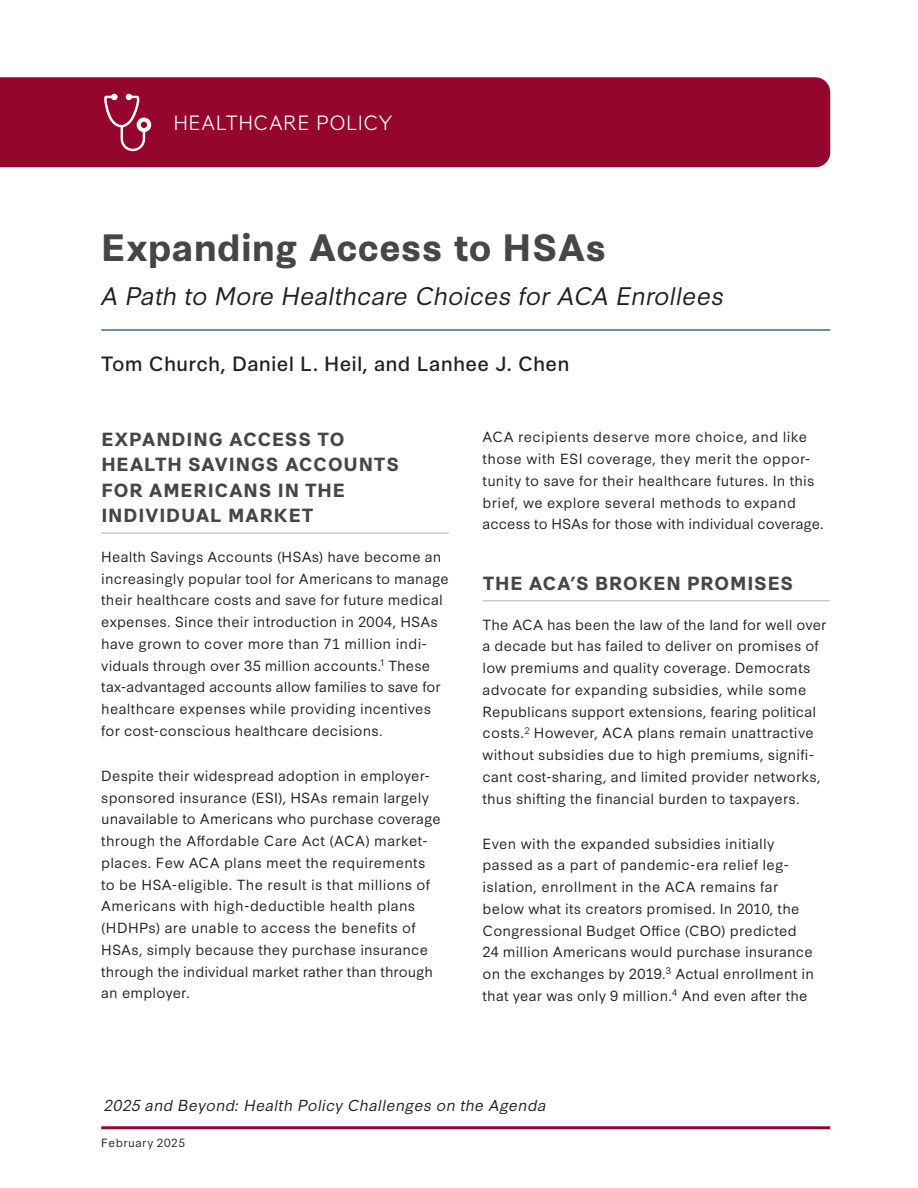
<style>
.page{position:relative;width:918px;height:1188px;background:#fff}
.page>*{position:absolute;margin:0;border:0;box-sizing:border-box;transform-origin:0 0}
.t1{font:700 36px "Synthese";color:#454647}
.t2{font:italic 24px "Synthese";letter-spacing:-.005em;color:#231f20}
.t3{font:19.5px "Synthese";letter-spacing:.005em;color:#231f20}
.t4{font:300 19.5px "Synthese";letter-spacing:.02em;color:#fff}
.t5{font:700 18px/25.5px "Synthese";letter-spacing:.04em;color:#454647}
.t6{font:italic 15px "Synthese";letter-spacing:.015em;color:#231f20}
.t7{font:13.8px/21.8px "Synthese";letter-spacing:.015em;color:#231f20}
.t8{font:11.25px "Synthese";letter-spacing:.04em;color:#231f20}
</style>
<div class="page">
<div style="left:0;top:77px;width:830px;height:90px;background:#95062f"></div>
<hr style="left:101px;top:1126px;width:729px;height:3px;background:#95062f">
<div style="left:137px;top:118px;width:14px;height:14px;border:4px solid #fff;border-radius:50%"></div>
<svg style="left:102px;top:94px;width:44px;height:58px"></svg>
<hr style="left:101px;top:329px;width:729px;height:2px;background:#40687e">
<hr style="left:483px;top:600px;width:347px;height:1px;background:#b6b7bb">
<hr style="left:101px;top:533px;width:348px;height:1px;background:#b6b7bb">
<h3 class="t4" style="left:173px;top:106px;width:220px">HEALTHCARE POLICY</h3>
<h1 class="t1" style="left:101px;top:219px;width:507px">Expanding Access to HSAs</h1>
<h2 class="t2" style="left:101px;top:276px;width:624px">A Path to More Healthcare Choices for ACA Enrollees</h2>
<h3 class="t3" style="left:101px;top:347px;width:470px">Tom Church, Daniel L. Heil, and Lanhee J. Chen</h3>
<h4 class="t5" style="left:101px;top:425px;width:299px">EXPANDING ACCESS TO<br>HEALTH SAVINGS ACCOUNTS<br>FOR AMERICANS IN THE<br>INDIVIDUAL MARKET</h4>
<p class="t7" style="left:101px;top:544px;width:349px">Health Savings Accounts (HSAs) have become an increasingly popular tool for Americans to manage their healthcare costs and save for future medical expenses. Since their introduction in 2004, HSAs have grown to cover more than 71 million indi&shy;viduals through over 35 million accounts.<sup>1</sup> These tax-advantaged accounts allow families to save for healthcare expenses while providing incentives for cost-conscious healthcare decisions.</p>
<p class="t7" style="left:101px;top:763px;width:341px">Despite their widespread adoption in employer&shy;sponsored insurance (ESI), HSAs remain largely unavailable to Americans who purchase coverage through the Afordable Care Act (ACA) market&shy;places. Few ACA plans meet the requirements to be HSA-eligible. The result is that millions of Americans with high-deductible health plans (HDHPs) are unable to access the benefts of HSAs, simply because they purchase insurance through the individual market rather than through an employer.</p>
<p class="t7" style="left:483px;top:425px;width:343px">ACA recipients deserve more choice, and like those with ESI coverage, they merit the oppor&shy;tunity to save for their healthcare futures. In this brief, we explore several methods to expand access to HSAs for those with individual coverage.</p>
<h4 class="t5" style="left:483px;top:569px;width:312px">THE ACA’S BROKEN PROMISES</h4>
<p class="t7" style="left:483px;top:612px;width:345px">The ACA has been the law of the land for well over a decade but has failed to deliver on promises of low premiums and quality coverage. Democrats advocate for expanding subsidies, while some Republicans support extensions, fearing political costs.<sup>2</sup> However, ACA plans remain unattractive without subsidies due to high premiums, signif&shy;cant cost-sharing, and limited provider networks, thus shifing the fnancial burden to taxpayers.</p>
<p class="t7" style="left:483px;top:831px;width:333px">Even with the expanded subsidies initially passed as a part of pandemic-era relief leg&shy;islation, enrollment in the ACA remains far below what its creators promised. In 2010, the Congressional Budget Ofce (CBO) predicted 24 million Americans would purchase insurance on the exchanges by 2019.<sup>3</sup> Actual enrollment in that year was only 9 million.<sup>4</sup> And even afer the</p>
<p class="t6" style="left:104px;top:1093px;width:444px">2025 and Beyond: Health Policy Challenges on the Agenda</p>
<p class="t8" style="left:101px;top:1134px;width:85px">February 2025</p>
</div>
